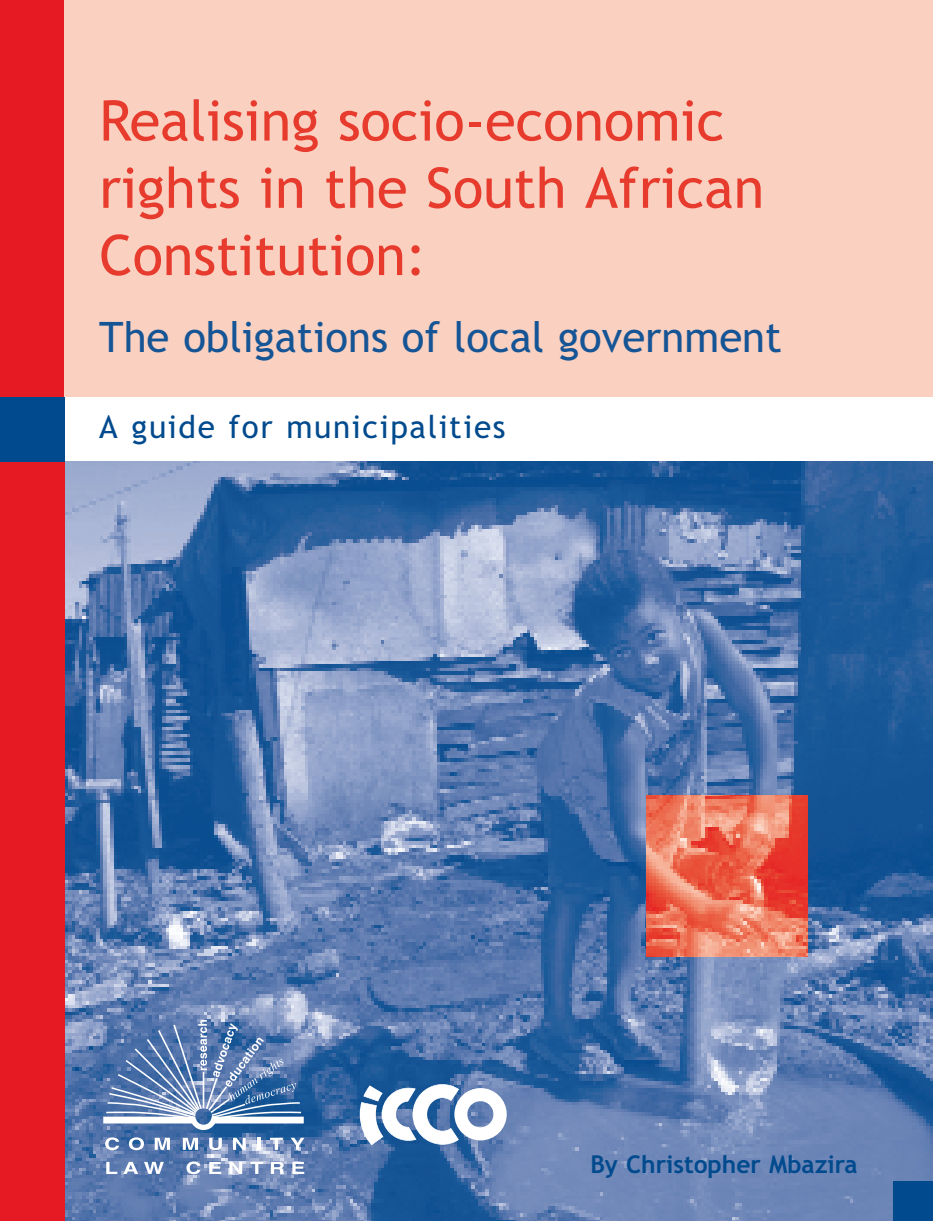
<style>
.page{position:relative;width:933px;height:1221px;background:#fff}
.page>*{position:absolute;margin:0;border:0;box-sizing:border-box;transform-origin:0 0}
.t1{font:56px/67.2px "Trebuchet MS";color:#e73b2e}
.t2{font:42px "Trebuchet MS";color:#155495}
.t3{font:31.5px "Trebuchet MS";letter-spacing:.05em;color:#004a8d}
.t4{font:700 24.5px "Trebuchet MS";color:#004a8d}
</style>
<div class="page">
<img style="left:65px;top:461px;width:868px;height:759px">
<div style="left:893px;top:1181px;width:40px;height:39px;background:#004a8d"></div>
<div style="left:0;top:0;width:65px;height:1220px;background:#e51a23"></div>
<div style="left:0;top:397px;width:65px;height:64px;background:#004a8d"></div>
<div style="left:65px;top:0;width:868px;height:397px;background:#fad0c0"></div>
<img style="left:646px;top:795px;width:161px;height:161px">
<svg style="left:105px;top:1137px;width:14px;height:13px"></svg>
<svg style="left:129px;top:1137px;width:15px;height:13px"></svg>
<svg style="left:155px;top:1137px;width:15px;height:12px"></svg>
<svg style="left:183px;top:1137px;width:15px;height:12px"></svg>
<svg style="left:209px;top:1137px;width:13px;height:13px"></svg>
<svg style="left:233px;top:1137px;width:13px;height:12px"></svg>
<svg style="left:257px;top:1137px;width:3px;height:12px"></svg>
<svg style="left:270px;top:1137px;width:13px;height:12px"></svg>
<svg style="left:290px;top:1137px;width:14px;height:12px"></svg>
<svg style="left:106px;top:1161px;width:11px;height:12px"></svg>
<svg style="left:123px;top:1161px;width:15px;height:12px"></svg>
<svg style="left:144px;top:1161px;width:20px;height:12px"></svg>
<svg style="left:186px;top:1161px;width:14px;height:13px"></svg>
<svg style="left:209px;top:1161px;width:12px;height:12px"></svg>
<svg style="left:229px;top:1161px;width:13px;height:12px"></svg>
<svg style="left:250px;top:1161px;width:13px;height:12px"></svg>
<svg style="left:271px;top:1161px;width:13px;height:12px"></svg>
<svg style="left:292px;top:1161px;width:12px;height:12px"></svg>
<svg style="left:103px;top:1019px;width:201px;height:110px;background:#6c8bb9"></svg>
<svg style="left:360px;top:1083px;width:147px;height:67px"></svg>
<p class="t1" style="left:99px;top:88px;width:666px">Realising socio-economic rights in the South African<br>Constitution:</p>
<p class="t2" style="left:99px;top:313px;width:684px">The obligations of local government</p>
<p class="t3" style="left:99px;top:408px;width:408px">A guide for municipalities</p>
<p class="t4" style="left:590px;top:1150px;width:269px">By Christopher Mbazira</p>
</div>
